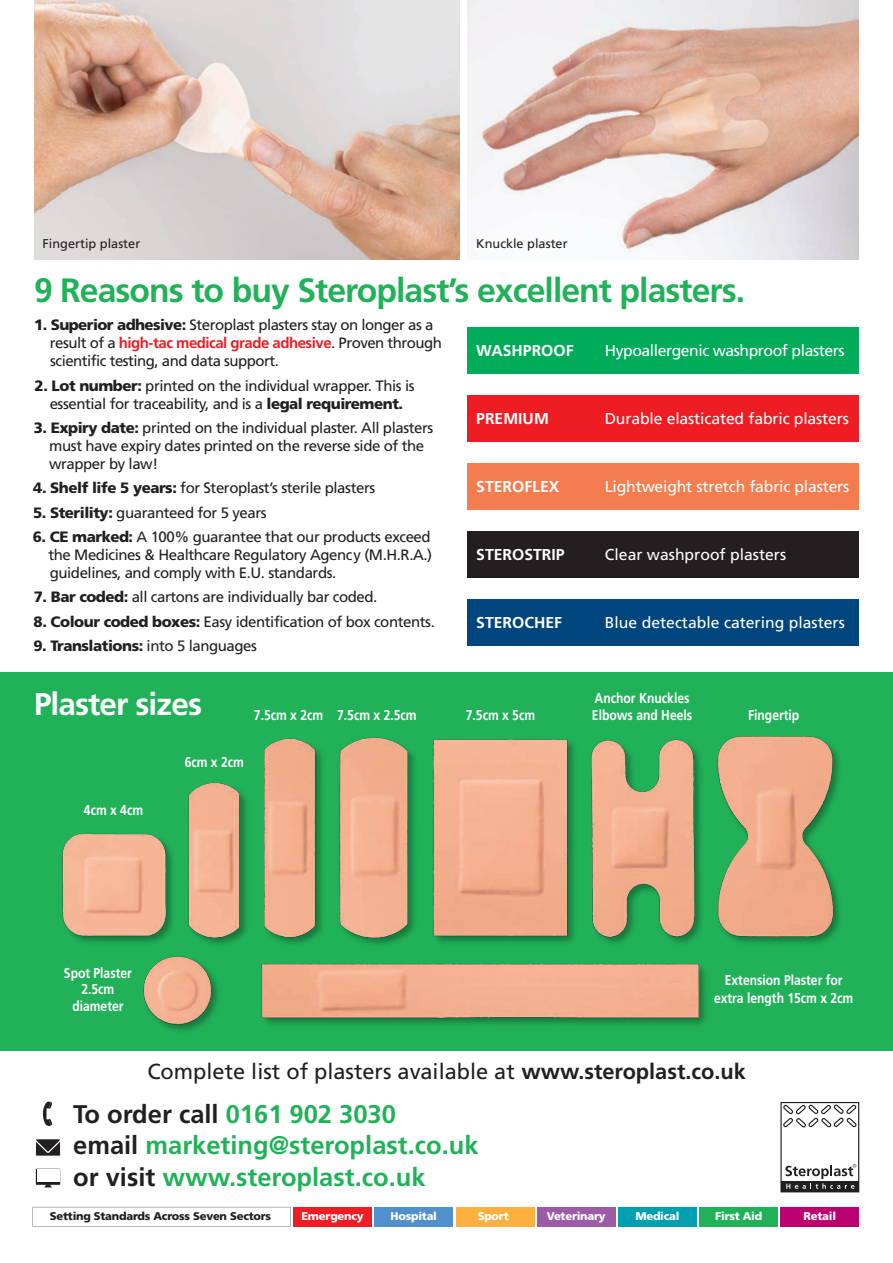
<style>
.page{position:relative;width:893px;height:1263px;background:#fff}
.page>*{position:absolute;margin:0;border:0;box-sizing:border-box;transform-origin:0 0}
.t1{font:700 33.75px "Frutiger";letter-spacing:-.03em;color:#21b259}
.t2{font:700 31.5px "Frutiger";letter-spacing:-.03em;color:#fff}
.t3{font:700 25.5px/31.5px "Frutiger";color:#21b259}
.t4{font:21.75px "Frutiger";color:#231f20}
.t5{font:15.75px "Frutiger";letter-spacing:-.01em;color:#fff}
.t6{font:700 15.75px "Frutiger";color:#fff}
.t7{font:15.75px "Frutiger";letter-spacing:-.03em;color:#fff}
.t8{font:15px/18px "Frutiger";letter-spacing:-.03em;color:#231f20}
.t9{font:900 15px "Frutiger";letter-spacing:-.03em;color:#231f20}
.t10{font:700 14.25px/16.5px "Frutiger";color:#fff;text-align:center;scale:.85 1}
.t11{font:12.75px "Frutiger";color:#231f20}
.t12{font:900 11.25px "Frutiger";letter-spacing:-.02em;color:#fff}
.t13{font:900 11.25px "Frutiger";letter-spacing:-.02em;color:#231f20}
.s1{font-weight:900}
.s2{font-weight:700;color:#ee1d23}
.s3{font-weight:400}
.s4{font-weight:700}
.s5{color:#231f20}
</style>
<div class="page">
<img style="left:34px;top:0;width:425px;height:259px">
<img style="left:468px;top:0;width:391px;height:259px">
<div style="left:780px;top:1102px;width:79px;height:90px;border:1px solid #231f20"></div>
<svg style="left:782px;top:1103px;width:75px;height:25px"></svg>
<div style="left:781px;top:1181px;width:77px;height:11px;background:#231f20"></div>
<div style="left:293px;top:1207px;width:79px;height:20px;background:#ee1d23"></div>
<div style="left:699px;top:1207px;width:79px;height:20px;background:#21b259"></div>
<div style="left:456px;top:1207px;width:78px;height:20px;background:#fbb03f"></div>
<div style="left:374px;top:1207px;width:79px;height:20px;background:#5090cc"></div>
<svg style="left:32px;top:1207px;width:259px;height:20px"></svg>
<div style="left:537px;top:1207px;width:79px;height:20px;background:#9b5ba5"></div>
<div style="left:618px;top:1207px;width:79px;height:20px;background:#00a0b0"></div>
<div style="left:780px;top:1207px;width:79px;height:20px;background:#bb016f"></div>
<svg style="left:785px;top:1164px;width:71px;height:25px"></svg>
<div style="left:36px;top:1169px;width:24px;height:16px;background:#231f20"></div>
<svg style="left:36px;top:1139px;width:25px;height:17px"></svg>
<svg style="left:44px;top:1184px;width:8px;height:3px"></svg>
<div style="left:37px;top:1170px;width:22px;height:12px;background:#fff"></div>
<svg style="left:43px;top:1101px;width:9px;height:25px"></svg>
<div style="left:0;top:672px;width:893px;height:378px;background:#21b259"></div>
<img style="left:62px;top:736px;width:778px;height:295px">
<div style="left:468px;top:327px;width:391px;height:47px;background:#00ac5a"></div>
<div style="left:468px;top:395px;width:391px;height:47px;background:#ee1d23"></div>
<div style="left:468px;top:463px;width:391px;height:47px;background:#f47d50"></div>
<div style="left:468px;top:531px;width:391px;height:47px;background:#231f20"></div>
<div style="left:468px;top:600px;width:391px;height:46px;background:#01457f"></div>
<p class="t11" style="left:43px;top:236px;width:99px">Fingertip plaster</p>
<p class="t11" style="left:476px;top:236px;width:93px">Knuckle plaster</p>
<p class="t1" style="left:34px;top:270px;width:713px">9 Reasons to buy Steroplast’s excellent plasters.</p>
<p class="t8" style="left:50px;top:316px;width:394px;text-indent:-16px"><span class="s1">1. Superior adhesive:</span> Steroplast plasters stay on longer as a result of a <span class="s2">high-tac medical grade adhesive</span>. Proven through scientific testing, and data support.</p>
<p class="t8" style="left:35px;top:376px;width:381px;text-align:center"><span class="s1">2. Lot number:</span> printed on the individual wrapper. This is essential for traceability, and is a <span class="s1">legal requirement.</span></p>
<p class="t8" style="left:49px;top:419px;width:386px;text-indent:-15px"><span class="s1">3. Expiry date:</span> printed on the individual plaster. All plasters must have expiry dates printed on the reverse side of the wrapper by law!</p>
<p class="t8" style="left:33px;top:479px;width:343px"><span class="s1">4. Shelf life 5 years:</span> for Steroplast’s sterile plasters</p>
<p class="t8" style="left:33px;top:504px;width:235px"><span class="s1">5. Sterility:</span> guaranteed for 5 years</p>
<p class="t8" style="left:48px;top:528px;width:385px;text-align:justify;text-indent:-16px"><span class="s1">6. CE marked:</span> A 100% guarantee that our products exceed the Medicines &amp; Healthcare Regulatory Agency (M.H.R.A.) guidelines, and comply with E.U. standards.</p>
<p class="t8" style="left:34px;top:588px;width:345px"><span class="s1">7. Bar coded:</span> all cartons are individually bar coded.</p>
<p class="t8" style="left:34px;top:613px;width:403px"><span class="s1">8. Colour coded boxes:</span> Easy identification of box contents.</p>
<p class="t9" style="left:33px;top:637px;width:225px">9. Translations: <span class="s3">into 5 languages</span></p>
<p class="t6" style="left:476px;top:341px;width:99px">WASHPROOF</p>
<p class="t7" style="left:605px;top:341px;width:241px">Hypoallergenic washproof plasters</p>
<p class="t6" style="left:476px;top:410px;width:74px">PREMIUM</p>
<p class="t5" style="left:605px;top:409px;width:246px">Durable elasticated fabric plasters</p>
<p class="t6" style="left:476px;top:478px;width:85px">STEROFLEX</p>
<p class="t5" style="left:605px;top:478px;width:246px">Lightweight stretch fabric plasters</p>
<p class="t6" style="left:476px;top:546px;width:90px">STEROSTRIP</p>
<p class="t5" style="left:605px;top:546px;width:183px">Clear washproof plasters</p>
<p class="t6" style="left:476px;top:614px;width:87px">STEROCHEF</p>
<p class="t5" style="left:605px;top:614px;width:241px">Blue detectable catering plasters</p>
<p class="t2" style="left:34px;top:686px;width:169px">Plaster sizes</p>
<p class="t10" style="left:595px;top:690px;width:113px">Anchor Knuckles</p>
<p class="t10" style="left:466px;top:706px;width:83px">7.5cm x 5cm</p>
<p class="t10" style="left:592px;top:706px;width:119px">Elbows and Heels</p>
<p class="t10" style="left:748px;top:706px;width:62px">Fingertip</p>
<p class="t10" style="left:254px;top:706px;width:193px">7.5cm x 2cm 7.5cm x 2.5cm</p>
<p class="t10" style="left:84px;top:802px;width:71px">4cm x 4cm</p>
<p class="t10" style="left:185px;top:754px;width:71px">6cm x 2cm</p>
<p class="t10" style="left:64px;top:964px;width:81px">Spot Plaster<br>2.5cm diameter</p>
<p class="t10" style="left:714px;top:971px;width:165px;line-height:18px">Extension Plaster for extra length 15cm x 2cm</p>
<p class="t4" style="left:147px;top:1059px;width:600px">Complete list of plasters available at <span class="s4">www.steroplast.co.uk</span></p>
<p class="t3" style="left:73px;top:1098px;width:407px"><span class="s5">To order call</span> 0161 902 3030<br><span class="s5">email</span> marketing@steroplast.co.uk <span class="s5">or visit</span> www.steroplast.co.uk</p>
<p class="t13" style="left:50px;top:1209px;width:223px">Setting Standards Across Seven Sectors</p>
<p class="t12" style="left:301px;top:1209px;width:64px">Emergency</p>
<p class="t12" style="left:391px;top:1209px;width:48px">Hospital</p>
<p class="t12" style="left:478px;top:1209px;width:32px">Sport</p>
<p class="t12" style="left:547px;top:1209px;width:61px">Veterinary</p>
<p class="t12" style="left:635px;top:1209px;width:46px">Medical</p>
<p class="t12" style="left:715px;top:1209px;width:49px">First Aid</p>
<p class="t12" style="left:804px;top:1209px;width:34px">Retail</p>
</div>
